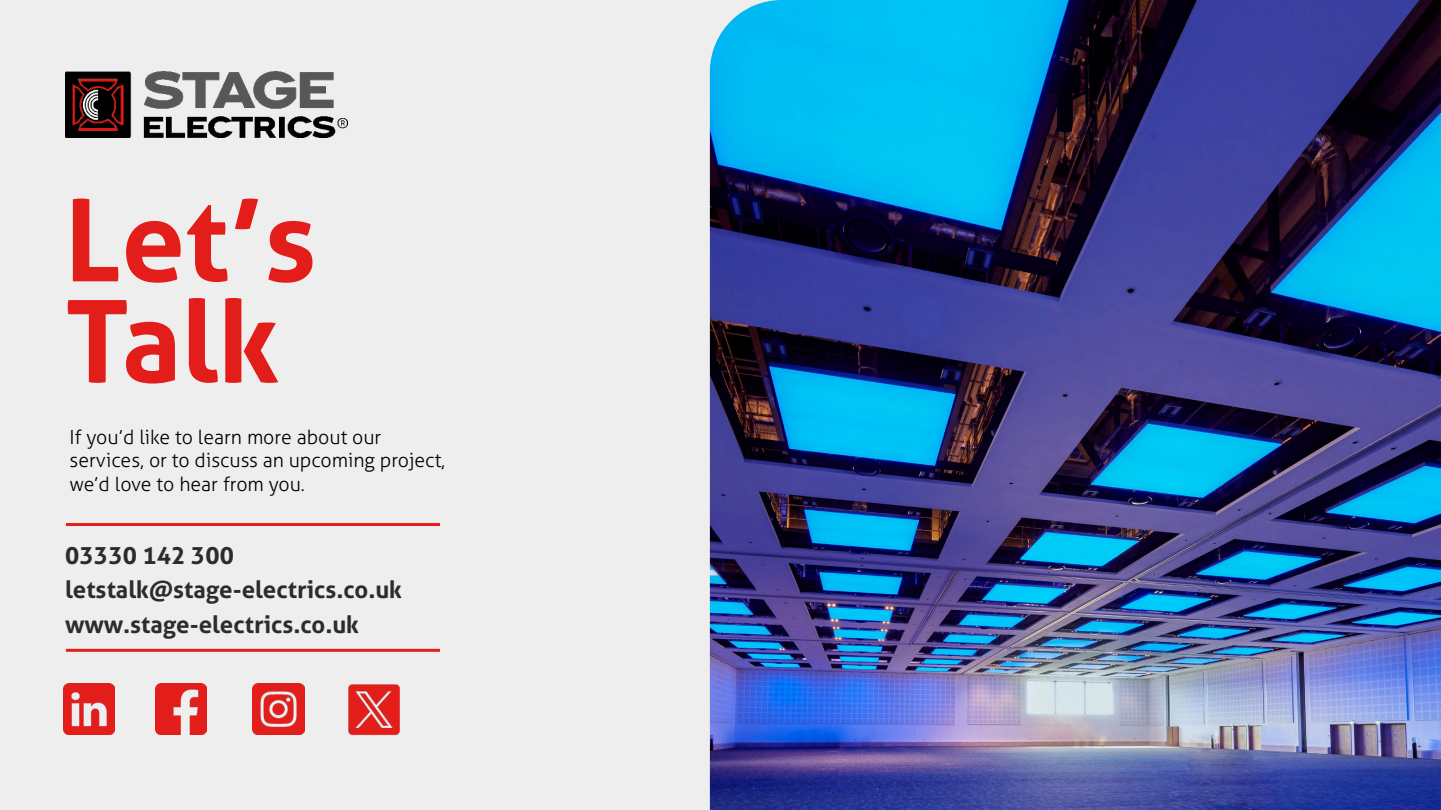
<style>
.page{position:relative;width:1441px;height:810px;background:#fff}
.page>*{position:absolute;margin:0;border:0;box-sizing:border-box;transform-origin:0 0}
.t1{font:700 114.15px/100.8px "Aller";color:#e31d1a}
.t2{font:700 24px/34.5px "Aller";color:#2d2b2e}
.t3{font:300 19.5px/23.4px "Aller";color:#000}
</style>
<div class="page">
<div style="left:0;top:0;width:1440px;height:810px;background:#eee"></div>
<hr style="left:66px;top:523px;width:374px;height:3px;background:#e31d1a">
<hr style="left:66px;top:649px;width:374px;height:3px;background:#e31d1a">
<img style="left:709px;top:0;width:731px;height:810px">
<img style="left:66px;top:72px;width:281px;height:65px">
<img style="left:64px;top:684px;width:51px;height:51px">
<img style="left:155px;top:684px;width:52px;height:51px">
<img style="left:253px;top:684px;width:51px;height:51px">
<img style="left:348px;top:684px;width:52px;height:52px">
<h1 class="t1" style="left:65px;top:189px;width:253px">Let’s<br>Talk</h1>
<p class="t3" style="left:70px;top:425px;width:377px">If you’d like to learn more about our services, or to discuss an upcoming project, we’d love to hear from you.</p>
<p class="t2" style="left:65px;top:538px;width:338px">03330 142 300 letstalk@stage-electrics.co.uk www.stage-electrics.co.uk</p>
</div>
